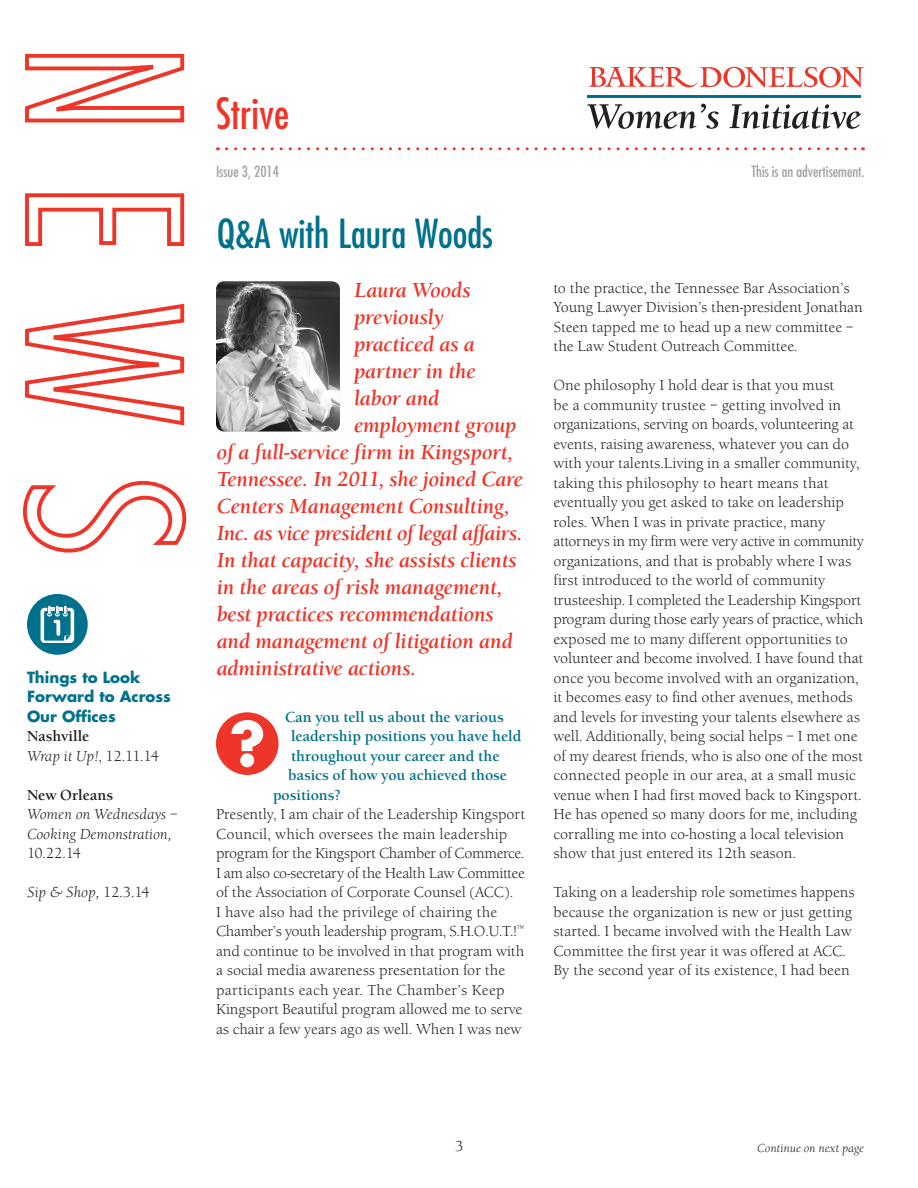
<style>
.page{position:relative;width:918px;height:1188px;background:#fff}
.page>*{position:absolute;margin:0;border:0;box-sizing:border-box;transform-origin:0 0}
.t1{font:condensed 42px "Futura";color:#ee3529}
.t2{font:condensed 39px "Futura";color:#00718c}
.t3{font:italic 700 21px "Berkeley Old ITC";color:#ee3529}
.t4{font:15px/19.5px "Berkeley Old ITC";color:#231f20}
.t5{font:700 15px "Berkeley Old ITC";color:#00718c}
.t6{font:italic 15px/19.5px "Berkeley Old ITC";color:#231f20}
.t7{font:700 15px/19.5px "Futura";color:#00718c}
.t8{font:condensed 15px "Futura";color:#9fa3a6}
.t9{font:700 15px/19.5px "Berkeley Old ITC";color:#231f20}
.t10{font:italic 12px "Berkeley Old ITC";color:#231f20}
.s1{font-weight:400;font-style:italic}
.s2{font-weight:400}
.s3{font-weight:700;font-style:normal}
.s4{font-style:normal}
</style>
<div class="page">
<svg style="left:25px;top:53px;width:160px;height:70px"></svg>
<svg style="left:25px;top:193px;width:160px;height:53px"></svg>
<svg style="left:25px;top:303px;width:160px;height:123px"></svg>
<svg style="left:23px;top:480px;width:164px;height:73px"></svg>
<svg style="left:226px;top:147px;width:637px;height:3px"></svg>
<svg style="left:589px;top:67px;width:275px;height:20px"></svg>
<svg style="left:587px;top:104px;width:132px;height:25px"></svg>
<svg style="left:730px;top:104px;width:131px;height:25px"></svg>
<hr style="left:588px;top:95px;width:273px;height:2px;background:#00718c">
<div style="left:27px;top:594px;width:61px;height:61px;background:#00718c;border-radius:50%"></div>
<svg style="left:41px;top:606px;width:33px;height:37px"></svg>
<img style="left:216px;top:281px;width:124px;height:150px">
<div style="left:216px;top:712px;width:63px;height:63px;background:#ee3529;border-radius:50%"></div>
<svg style="left:231px;top:720px;width:32px;height:47px"></svg>
<p class="t7" style="left:27px;top:667px;width:145px">Things to Look<br>Forward to Across<br>Our Offices</p>
<p class="t9" style="left:27px;top:727px;width:133px">Nashville<br><span class="s1">Wrap it Up!</span><span class="s2">, 12.11.14</span></p>
<p class="t6" style="left:27px;top:785px;width:152px"><span class="s3">New Orleans<br></span>Women on Wednesdays –<br>Cooking Demonstration,<br><span class="s4">10.22.14</span></p>
<p class="t6" style="left:27px;top:883px;width:124px">Sip &amp; Shop, <span class="s4">12.3.14</span></p>
<h1 class="t1" style="left:216px;top:88px;width:75px">Strive</h1>
<p class="t8" style="left:216px;top:162px;width:64px">Issue 3, 2014</p>
<p class="t2" style="left:217px;top:210px;width:278px">Q&amp;A with Laura Woods</p>
<p class="t3" style="left:353px;top:278px;width:118px">Laura Woods</p>
<p class="t3" style="left:353px;top:305px;width:91px">previously</p>
<p class="t3" style="left:353px;top:332px;width:122px">practiced as a</p>
<p class="t3" style="left:353px;top:359px;width:123px">partner in the</p>
<p class="t3" style="left:353px;top:386px;width:87px">labor and</p>
<p class="t3" style="left:353px;top:413px;width:164px">employment group</p>
<p class="t3" style="left:216px;top:440px;width:298px">of a full-service firm in Kingsport,</p>
<p class="t3" style="left:216px;top:467px;width:308px">Tennessee. In 2011, she joined Care</p>
<p class="t3" style="left:216px;top:494px;width:295px">Centers Management Consulting,</p>
<p class="t3" style="left:216px;top:521px;width:308px">Inc. as vice president of legal affairs.</p>
<p class="t3" style="left:216px;top:548px;width:302px">In that capacity, she assists clients</p>
<p class="t3" style="left:216px;top:575px;width:288px">in the areas of risk management,</p>
<p class="t3" style="left:216px;top:602px;width:279px">best practices recommendations</p>
<p class="t3" style="left:216px;top:629px;width:298px">and management of litigation and</p>
<p class="t3" style="left:216px;top:656px;width:201px">administrative actions.</p>
<p class="t5" style="left:285px;top:708px;width:220px">Can you tell us about the various</p>
<p class="t5" style="left:291px;top:727px;width:232px">leadership positions you have held</p>
<p class="t5" style="left:291px;top:747px;width:210px">throughout your career and the</p>
<p class="t5" style="left:288px;top:766px;width:221px">basics of how you achieved those</p>
<p class="t5" style="left:273px;top:786px;width:69px">positions?</p>
<p class="t4" style="left:216px;top:804px;width:311px">Presently, I am chair of the Leadership Kingsport Council, which oversees the main leadership program for the Kingsport Chamber of Commerce.<br>I am also co-secretary of the Health Law Committee of the Association of Corporate Counsel (ACC).<br>I have also had the privilege of chairing the Chamber’s youth leadership program, S.H.O.U.T.!<sup>™ </sup>and continue to be involved in that program with a social media awareness presentation for the participants each year. The Chamber’s Keep Kingsport Beautiful program allowed me to serve as chair a few years ago as well. When I was new</p>
<p class="t8" style="left:751px;top:162px;width:115px">This is an advertisement.</p>
<p class="t4" style="left:553px;top:278px;width:311px">to the practice, the Tennessee Bar Association’s Young Lawyer Division’s then-president Jonathan Steen tapped me to head up a new committee – the Law Student Outreach Committee.</p>
<p class="t4" style="left:553px;top:375px;width:312px">One philosophy I hold dear is that you must<br>be a community trustee – getting involved in organizations, serving on boards, volunteering at events, raising awareness, whatever you can do with your talents.Living in a smaller community, taking this philosophy to heart means that eventually you get asked to take on leadership roles. When I was in private practice, many attorneys in my firm were very active in community organizations, and that is probably where I was first introduced to the world of community trusteeship. I completed the Leadership Kingsport program during those early years of practice, which exposed me to many different opportunities to volunteer and become involved. I have found that once you become involved with an organization, it becomes easy to find other avenues, methods and levels for investing your talents elsewhere as well. Additionally, being social helps – I met one of my dearest friends, who is also one of the most connected people in our area, at a small music venue when I had first moved back to Kingsport.<br>He has opened so many doors for me, including corralling me into co-hosting a local television show that just entered its 12th season.</p>
<p class="t4" style="left:553px;top:882px;width:303px">Taking on a leadership role sometimes happens because the organization is new or just getting started. I became involved with the Health Law Committee the first year it was offered at ACC.<br>By the second year of its existence, I had been</p>
<p class="t4" style="left:455px;top:1136px;width:10px">3</p>
<p class="t10" style="left:757px;top:1141px;width:108px">Continue on next page</p>
</div>
